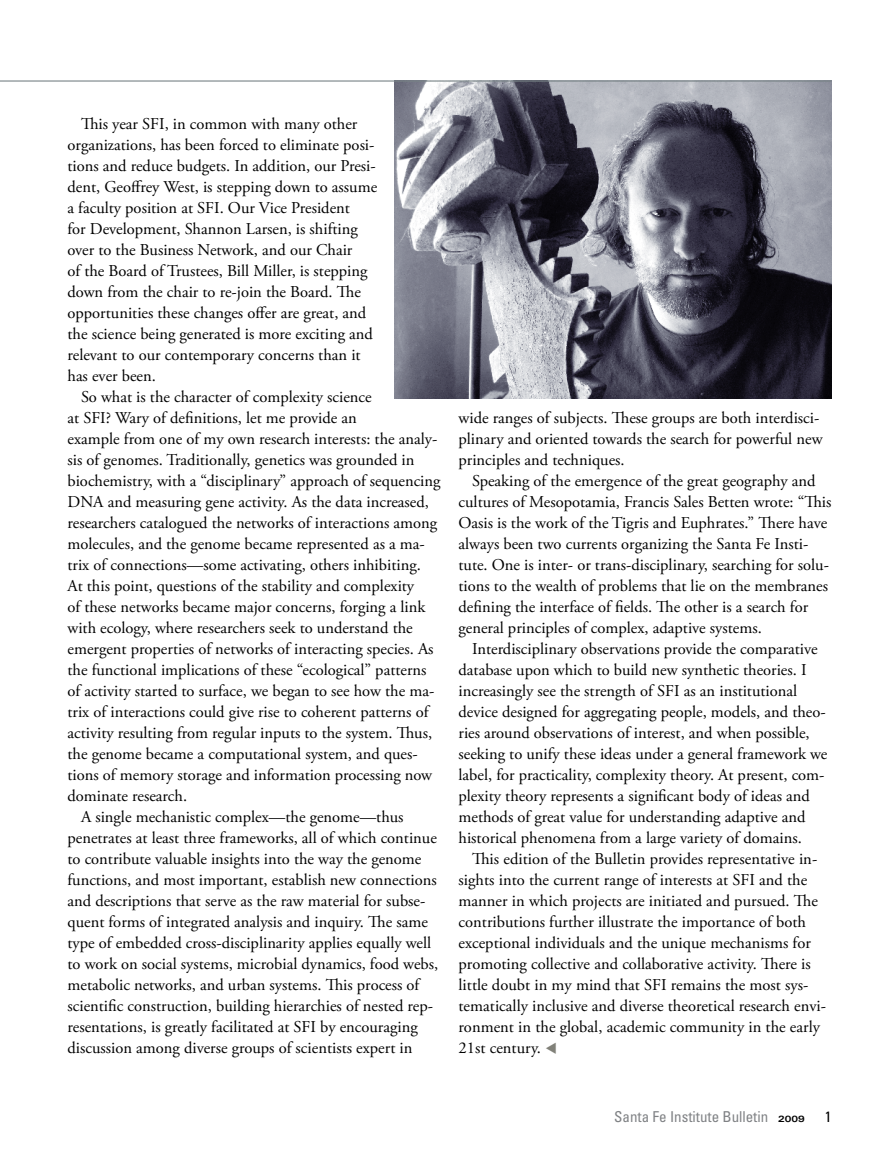
<style>
.page{position:relative;width:891px;height:1161px;background:#fff}
.page>*{position:absolute;margin:0;border:0;box-sizing:border-box;transform-origin:0 0}
.t1{font:16.5px "Adobe Garamond Pro";color:#000}
.t2{font:condensed 15px "Univers";color:#808285}
.t3{font:condensed 15px "Univers";color:#000}
.s1{color:#818179}
.s2{font-weight:700;font-stretch:expanded;font-size:9px;color:#000}
</style>
<div class="page">
<img style="left:395px;top:268px;width:437px;height:130px">
<svg style="left:0;top:80px;width:832px;height:188px"></svg>
<p class="t1" style="left:81px;top:114px;width:278px">This year SFI, in common with many other</p>
<p class="t1" style="left:68px;top:135px;width:309px">organizations, has been forced to eliminate posi-</p>
<p class="t1" style="left:68px;top:156px;width:310px">tions and reduce budgets. In addition, our Presi-</p>
<p class="t1" style="left:68px;top:177px;width:311px">dent, Geoffrey West, is stepping down to assume</p>
<p class="t1" style="left:68px;top:198px;width:284px">a faculty position at SFI. Our Vice President</p>
<p class="t1" style="left:68px;top:219px;width:292px">for Development, Shannon Larsen, is shifting</p>
<p class="t1" style="left:68px;top:240px;width:286px">over to the Business Network, and our Chair</p>
<p class="t1" style="left:68px;top:261px;width:302px">of the Board of Trustees, Bill Miller, is stepping</p>
<p class="t1" style="left:68px;top:282px;width:295px">down from the chair to re-join the Board. The</p>
<p class="t1" style="left:68px;top:303px;width:300px">opportunities these changes offer are great, and</p>
<p class="t1" style="left:68px;top:324px;width:307px">the science being generated is more exciting and</p>
<p class="t1" style="left:68px;top:345px;width:295px">relevant to our contemporary concerns than it</p>
<p class="t1" style="left:68px;top:366px;width:90px">has ever been.</p>
<p class="t1" style="left:81px;top:387px;width:292px">So what is the character of complexity science</p>
<p class="t1" style="left:68px;top:408px;width:291px">at SFI? Wary of definitions, let me provide an</p>
<p class="t1" style="left:68px;top:429px;width:371px">example from one of my own research interests: the analy-</p>
<p class="t1" style="left:68px;top:450px;width:348px">sis of genomes. Traditionally, genetics was grounded in</p>
<p class="t1" style="left:68px;top:471px;width:375px">biochemistry, with a “disciplinary” approach of sequencing</p>
<p class="t1" style="left:68px;top:492px;width:363px">DNA and measuring gene activity. As the data increased,</p>
<p class="t1" style="left:68px;top:513px;width:371px">researchers catalogued the networks of interactions among</p>
<p class="t1" style="left:68px;top:534px;width:359px">molecules, and the genome became represented as a ma-</p>
<p class="t1" style="left:68px;top:555px;width:355px">trix of connections—some activating, others inhibiting.</p>
<p class="t1" style="left:68px;top:576px;width:348px">At this point, questions of the stability and complexity</p>
<p class="t1" style="left:68px;top:597px;width:360px">of these networks became major concerns, forging a link</p>
<p class="t1" style="left:68px;top:618px;width:347px">with ecology, where researchers seek to understand the</p>
<p class="t1" style="left:68px;top:639px;width:368px">emergent properties of networks of interacting species. As</p>
<p class="t1" style="left:68px;top:660px;width:360px">the functional implications of these “ecological” patterns</p>
<p class="t1" style="left:68px;top:681px;width:368px">of activity started to surface, we began to see how the ma-</p>
<p class="t1" style="left:68px;top:702px;width:362px">trix of interactions could give rise to coherent patterns of</p>
<p class="t1" style="left:68px;top:723px;width:366px">activity resulting from regular inputs to the system. Thus,</p>
<p class="t1" style="left:68px;top:744px;width:352px">the genome became a computational system, and ques-</p>
<p class="t1" style="left:68px;top:765px;width:366px">tions of memory storage and information processing now</p>
<p class="t1" style="left:68px;top:786px;width:121px">dominate research.</p>
<p class="t1" style="left:81px;top:807px;width:324px">A single mechanistic complex—the genome—thus</p>
<p class="t1" style="left:68px;top:828px;width:371px">penetrates at least three frameworks, all of which continue</p>
<p class="t1" style="left:68px;top:849px;width:355px">to contribute valuable insights into the way the genome</p>
<p class="t1" style="left:68px;top:870px;width:371px">functions, and most important, establish new connections</p>
<p class="t1" style="left:68px;top:891px;width:359px">and descriptions that serve as the raw material for subse-</p>
<p class="t1" style="left:68px;top:912px;width:362px">quent forms of integrated analysis and inquiry. The same</p>
<p class="t1" style="left:68px;top:933px;width:365px">type of embedded cross-disciplinarity applies equally well</p>
<p class="t1" style="left:68px;top:954px;width:372px">to work on social systems, microbial dynamics, food webs,</p>
<p class="t1" style="left:68px;top:975px;width:353px">metabolic networks, and urban systems. This process of</p>
<p class="t1" style="left:68px;top:996px;width:367px">scientific construction, building hierarchies of nested rep-</p>
<p class="t1" style="left:68px;top:1017px;width:352px">resentations, is greatly facilitated at SFI by encouraging</p>
<p class="t1" style="left:68px;top:1038px;width:346px">discussion among diverse groups of scientists expert in</p>
<p class="t1" style="left:459px;top:408px;width:362px">wide ranges of subjects. These groups are both interdisci-</p>
<p class="t1" style="left:459px;top:429px;width:366px">plinary and oriented towards the search for powerful new</p>
<p class="t1" style="left:459px;top:450px;width:168px">principles and techniques.</p>
<p class="t1" style="left:472px;top:471px;width:345px">Speaking of the emergence of the great geography and</p>
<p class="t1" style="left:459px;top:492px;width:374px">cultures of Mesopotamia, Francis Sales Betten wrote: “This</p>
<p class="t1" style="left:459px;top:513px;width:370px">Oasis is the work of the Tigris and Euphrates.” There have</p>
<p class="t1" style="left:459px;top:534px;width:351px">always been two currents organizing the Santa Fe Insti-</p>
<p class="t1" style="left:459px;top:555px;width:372px">tute. One is inter- or trans-disciplinary, searching for solu-</p>
<p class="t1" style="left:459px;top:576px;width:371px">tions to the wealth of problems that lie on the membranes</p>
<p class="t1" style="left:459px;top:597px;width:351px">defining the interface of fields. The other is a search for</p>
<p class="t1" style="left:459px;top:618px;width:305px">general principles of complex, adaptive systems.</p>
<p class="t1" style="left:472px;top:639px;width:347px">Interdisciplinary observations provide the comparative</p>
<p class="t1" style="left:459px;top:660px;width:350px">database upon which to build new synthetic theories. I</p>
<p class="t1" style="left:459px;top:681px;width:340px">increasingly see the strength of SFI as an institutional</p>
<p class="t1" style="left:459px;top:702px;width:369px">device designed for aggregating people, models, and theo-</p>
<p class="t1" style="left:459px;top:723px;width:353px">ries around observations of interest, and when possible,</p>
<p class="t1" style="left:459px;top:744px;width:370px">seeking to unify these ideas under a general framework we</p>
<p class="t1" style="left:459px;top:765px;width:368px">label, for practicality, complexity theory. At present, com-</p>
<p class="t1" style="left:459px;top:786px;width:353px">plexity theory represents a significant body of ideas and</p>
<p class="t1" style="left:459px;top:807px;width:349px">methods of great value for understanding adaptive and</p>
<p class="t1" style="left:459px;top:828px;width:345px">historical phenomena from a large variety of domains.</p>
<p class="t1" style="left:472px;top:849px;width:347px">This edition of the Bulletin provides representative in-</p>
<p class="t1" style="left:459px;top:870px;width:350px">sights into the current range of interests at SFI and the</p>
<p class="t1" style="left:459px;top:891px;width:361px">manner in which projects are initiated and pursued. The</p>
<p class="t1" style="left:459px;top:912px;width:349px">contributions further illustrate the importance of both</p>
<p class="t1" style="left:459px;top:933px;width:354px">exceptional individuals and the unique mechanisms for</p>
<p class="t1" style="left:459px;top:954px;width:354px">promoting collective and collaborative activity. There is</p>
<p class="t1" style="left:459px;top:975px;width:351px">little doubt in my mind that SFI remains the most sys-</p>
<p class="t1" style="left:459px;top:996px;width:369px">tematically inclusive and diverse theoretical research envi-</p>
<p class="t1" style="left:459px;top:1017px;width:363px">ronment in the global, academic community in the early</p>
<p class="t1" style="left:459px;top:1038px;width:100px">21st century. <span class="s1">▼</span></p>
<p class="t2" style="left:614px;top:1107px;width:192px">Santa Fe Institute Bulletin <span class="s2">2009</span></p>
<p class="t3" style="left:825px;top:1107px;width:8px">1</p>
</div>
